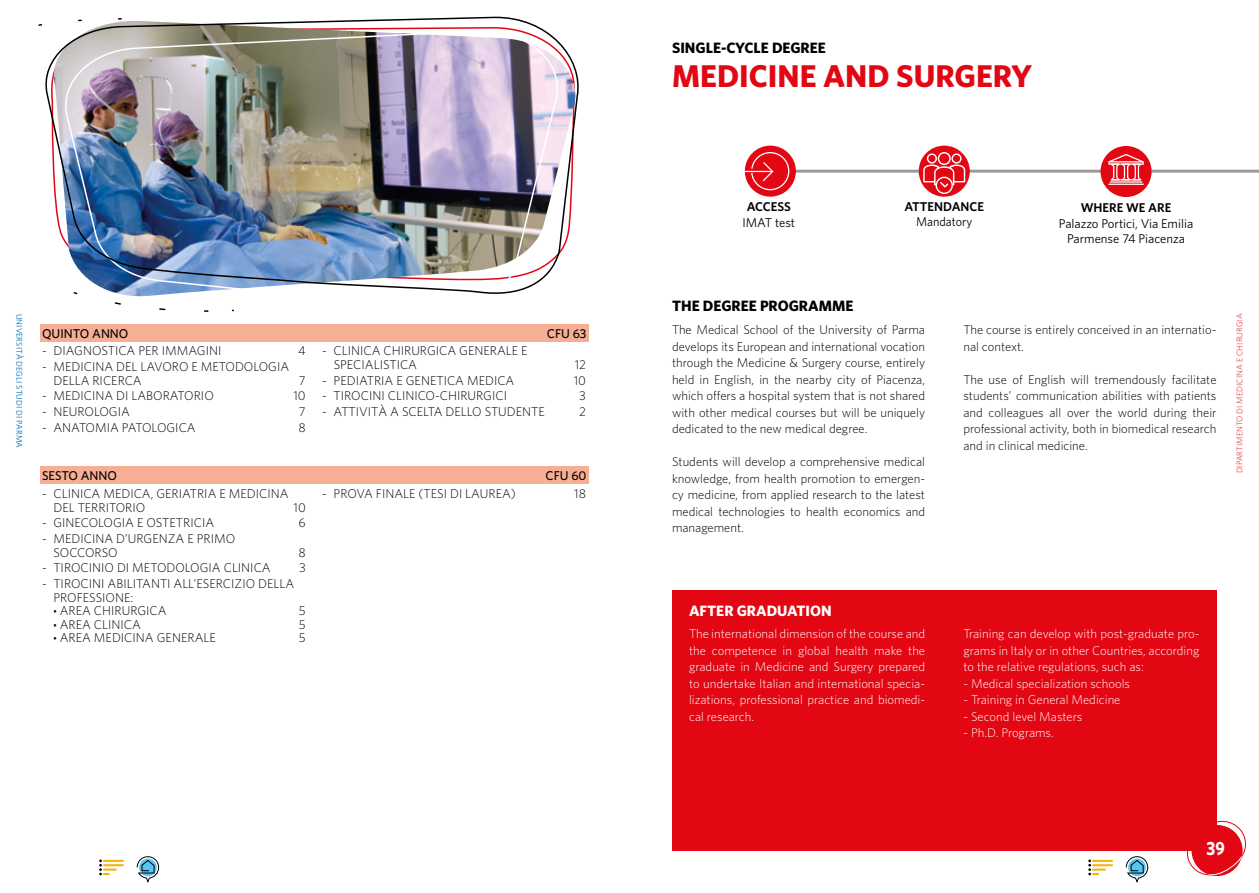
<style>
.page{position:relative;width:1259px;height:893px;background:#fff}
.page>*{position:absolute;margin:0;border:0;box-sizing:border-box;transform-origin:0 0}
.t1{font:700 31.5px "Whitney";color:#e30613}
.t2{font:700 19.2px "Whitney";color:#fff;scale:.85 1}
.t3{font:700 15px "Whitney";color:#000}
.t4{font:700 15px "Whitney";color:#fff}
.testo{font:300 12.75px/16.5px "Whitney";color:#000;text-align:justify}
.tabella_2_colonne{font:300 12.75px/13.5px "Whitney";color:#000}
.testo-2{font:300 12.75px/16.5px "Whitney";color:#fff;text-align:justify}
.testo_rientrato{font:300 12.75px "Whitney";color:#fff}
.t5{font:12.75px/15.8px "Whitney";color:#000;text-align:center}
.t6{font:600 12.75px/15px "Whitney";color:#000;text-align:center}
.t7{font:500 12.75px "Whitney";color:#000}
.t8{font:300 8.25px "Whitney";letter-spacing:.01em;color:#e30613}
.t9{font:8.25px "Whitney";letter-spacing:.01em;color:#006ab4}
.s1{font-weight:700}
.s2{font-weight:400}
</style>
<div class="page">
<hr style="left:779px;top:170px;width:480px;height:3px;background:#000">
<div style="left:40px;top:466px;width:549px;height:17px;background:#f6af95"></div>
<div style="left:40px;top:324px;width:549px;height:17px;background:#f6af95"></div>
<img style="left:45px;top:16px;width:534px;height:278px">
<svg style="left:38px;top:17px;width:85px;height:10px"></svg>
<svg style="left:72px;top:291px;width:163px;height:21px"></svg>
<div style="left:672px;top:590px;width:544px;height:260px;background:#e30613"></div>
<div style="left:745px;top:146px;width:51px;height:51px;background:#e30613;border-radius:50%"></div>
<hr style="left:741px;top:171px;width:31px;height:1px;background:#fff">
<svg style="left:750px;top:151px;width:40px;height:40px"></svg>
<svg style="left:918px;top:146px;width:51px;height:51px"></svg>
<svg style="left:923px;top:152px;width:42px;height:42px"></svg>
<div style="left:1100px;top:146px;width:51px;height:51px;background:#e30613;border-radius:50%"></div>
<hr style="left:1109px;top:181px;width:33px;height:2px;background:#fff">
<hr style="left:1108px;top:184px;width:35px;height:1px;background:#fff">
<svg style="left:1108px;top:154px;width:35px;height:26px"></svg>
<svg style="left:1166px;top:807px;width:80px;height:69px"></svg>
<svg style="left:99px;top:859px;width:24px;height:16px"></svg>
<svg style="left:137px;top:856px;width:22px;height:27px"></svg>
<svg style="left:1088px;top:859px;width:24px;height:16px"></svg>
<svg style="left:1125px;top:856px;width:23px;height:27px"></svg>
<p class="t9" style="left:24px;top:314px;width:136px;rotate:90deg">UNIVERSITÀ DEGLI STUDI DI PARMA</p>
<p class="t7" style="left:42px;top:326px;width:88px">QUINTO ANNO</p>
<p class="t7" style="left:547px;top:326px;width:41px">CFU 63</p>
<p class="tabella_2_colonne" style="left:42px;top:344px;width:181px">- DIAGNOSTICA PER IMMAGINI</p>
<p class="tabella_2_colonne" style="left:298px;top:344px;width:9px">4</p>
<p class="tabella_2_colonne" style="left:53px;top:360px;width:237px;text-indent:-11px">- MEDICINA DEL LAVORO E METODOLOGIA<br>DELLA RICERCA</p>
<p class="tabella_2_colonne" style="left:334px;top:344px;width:195px;text-indent:-11px">- CLINICA CHIRURGICA GENERALE E<br>SPECIALISTICA</p>
<p class="tabella_2_colonne" style="left:574px;top:358px;width:13px">12</p>
<p class="tabella_2_colonne" style="left:322px;top:373px;width:194px">- PEDIATRIA E GENETICA MEDICA</p>
<p class="tabella_2_colonne" style="left:574px;top:373px;width:14px">10</p>
<p class="tabella_2_colonne" style="left:322px;top:389px;width:186px">- TIROCINI CLINICO-CHIRURGICI</p>
<p class="tabella_2_colonne" style="left:579px;top:389px;width:8px">3</p>
<p class="tabella_2_colonne" style="left:322px;top:405px;width:224px">- ATTIVITÀ A SCELTA DELLO STUDENTE</p>
<p class="tabella_2_colonne" style="left:579px;top:405px;width:8px">2</p>
<p class="tabella_2_colonne" style="left:299px;top:373px;width:8px">7</p>
<p class="tabella_2_colonne" style="left:42px;top:389px;width:173px">- MEDICINA DI LABORATORIO</p>
<p class="tabella_2_colonne" style="left:293px;top:389px;width:14px">10</p>
<p class="tabella_2_colonne" style="left:42px;top:405px;width:89px">- NEUROLOGIA</p>
<p class="tabella_2_colonne" style="left:299px;top:405px;width:8px">7</p>
<p class="tabella_2_colonne" style="left:42px;top:421px;width:155px">- ANATOMIA PATOLOGICA</p>
<p class="tabella_2_colonne" style="left:298px;top:421px;width:9px">8</p>
<p class="t7" style="left:42px;top:468px;width:76px">SESTO ANNO</p>
<p class="t7" style="left:545px;top:468px;width:43px">CFU 60</p>
<p class="tabella_2_colonne" style="left:53px;top:487px;width:237px;text-indent:-11px">- CLINICA MEDICA, GERIATRIA E MEDICINA<br>DEL TERRITORIO</p>
<p class="tabella_2_colonne" style="left:322px;top:487px;width:195px">- PROVA FINALE (TESI DI LAUREA)</p>
<p class="tabella_2_colonne" style="left:574px;top:487px;width:13px">18</p>
<p class="tabella_2_colonne" style="left:293px;top:500px;width:14px">10</p>
<p class="tabella_2_colonne" style="left:42px;top:516px;width:174px">- GINECOLOGIA E OSTETRICIA</p>
<p class="tabella_2_colonne" style="left:298px;top:516px;width:9px">6</p>
<p class="tabella_2_colonne" style="left:42px;top:532px;width:195px">- MEDICINA D’URGENZA E PRIMO</p>
<p class="tabella_2_colonne" style="left:53px;top:545px;width:66px">SOCCORSO</p>
<p class="tabella_2_colonne" style="left:298px;top:545px;width:9px">8</p>
<p class="tabella_2_colonne" style="left:42px;top:561px;width:230px">- TIROCINIO DI METODOLOGIA CLINICA</p>
<p class="tabella_2_colonne" style="left:299px;top:561px;width:8px">3</p>
<p class="tabella_2_colonne" style="left:53px;top:577px;width:242px;text-indent:-11px">- TIROCINI ABILITANTI ALL’ESERCIZIO DELLA<br>PROFESSIONE:</p>
<p class="tabella_2_colonne" style="left:53px;top:604px;width:115px"><span class="s1">·</span> AREA CHIRURGICA</p>
<p class="tabella_2_colonne" style="left:299px;top:604px;width:8px">5</p>
<p class="tabella_2_colonne" style="left:53px;top:617px;width:89px"><span class="s1">·</span> AREA CLINICA</p>
<p class="tabella_2_colonne" style="left:299px;top:617px;width:8px">5</p>
<p class="tabella_2_colonne" style="left:53px;top:631px;width:164px"><span class="s1">·</span> AREA MEDICINA GENERALE</p>
<p class="tabella_2_colonne" style="left:299px;top:631px;width:8px">5</p>
<p class="t3" style="left:672px;top:39px;width:155px">SINGLE-CYCLE DEGREE</p>
<p class="t1" style="left:672px;top:56px;width:362px">MEDICINE AND SURGERY</p>
<p class="t6" style="left:746px;top:199px;width:46px">ACCESS</p>
<p class="t5" style="left:742px;top:215px;width:54px">IMAT test</p>
<p class="t6" style="left:904px;top:199px;width:81px">ATTENDANCE<br><span class="s2">Mandatory</span></p>
<p class="t6" style="left:1080px;top:199px;width:92px">WHERE WE ARE</p>
<p class="t5" style="left:1059px;top:215px;width:136px">Palazzo Portici, Via Emilia<br>Parmense 74 Piacenza</p>
<p class="t3" style="left:672px;top:296px;width:183px">THE DEGREE PROGRAMME</p>
<p class="testo" style="left:672px;top:321px;width:255px">The Medical School of the University of Parma develops its European and international vocation through the Medicine &amp; Surgery course, entirely held in English, in the nearby city of Piacenza, which offers a hospital system that is not shared with other medical courses but will be uniquely dedicated to the new medical degree.</p>
<p class="testo" style="left:672px;top:453px;width:255px">Students will develop a comprehensive medical knowledge, from health promotion to emergen&shy;cy medicine, from applied research to the latest medical technologies to health economics and management.</p>
<p class="testo" style="left:963px;top:321px;width:255px">The course is entirely conceived in an internatio&shy;nal context.</p>
<p class="testo" style="left:963px;top:371px;width:255px">The use of English will tremendously facilitate students’ communication abilities with patients and colleagues all over the world during their professional activity, both in biomedical research and in clinical medicine.</p>
<p class="t8" style="left:1235px;top:473px;width:161px;rotate:-90deg">DIPARTIMENTO DI MEDICINA E CHIRURGIA</p>
<p class="t4" style="left:689px;top:601px;width:144px">AFTER GRADUATION</p>
<p class="testo-2" style="left:689px;top:626px;width:238px">The international dimension of the course and the competence in global health make the graduate in Medicine and Surgery prepared to undertake Italian and international specia&shy;lizations, professional practice and biomedi&shy;cal research.</p>
<p class="testo-2" style="left:963px;top:626px;width:237px">Training can develop with post-graduate pro&shy;grams in ltaly or in other Countries, according to the relative regulations, such as:</p>
<p class="testo_rientrato" style="left:963px;top:676px;width:168px">- Medical specialization schools</p>
<p class="testo_rientrato" style="left:963px;top:693px;width:158px">- Training in General Medicine</p>
<p class="testo_rientrato" style="left:963px;top:709px;width:120px">- Second level Masters</p>
<p class="testo_rientrato" style="left:963px;top:726px;width:92px">- Ph.D. Programs.</p>
<h2 class="t2" style="left:1206px;top:837px;width:23px">39</h2>
</div>
